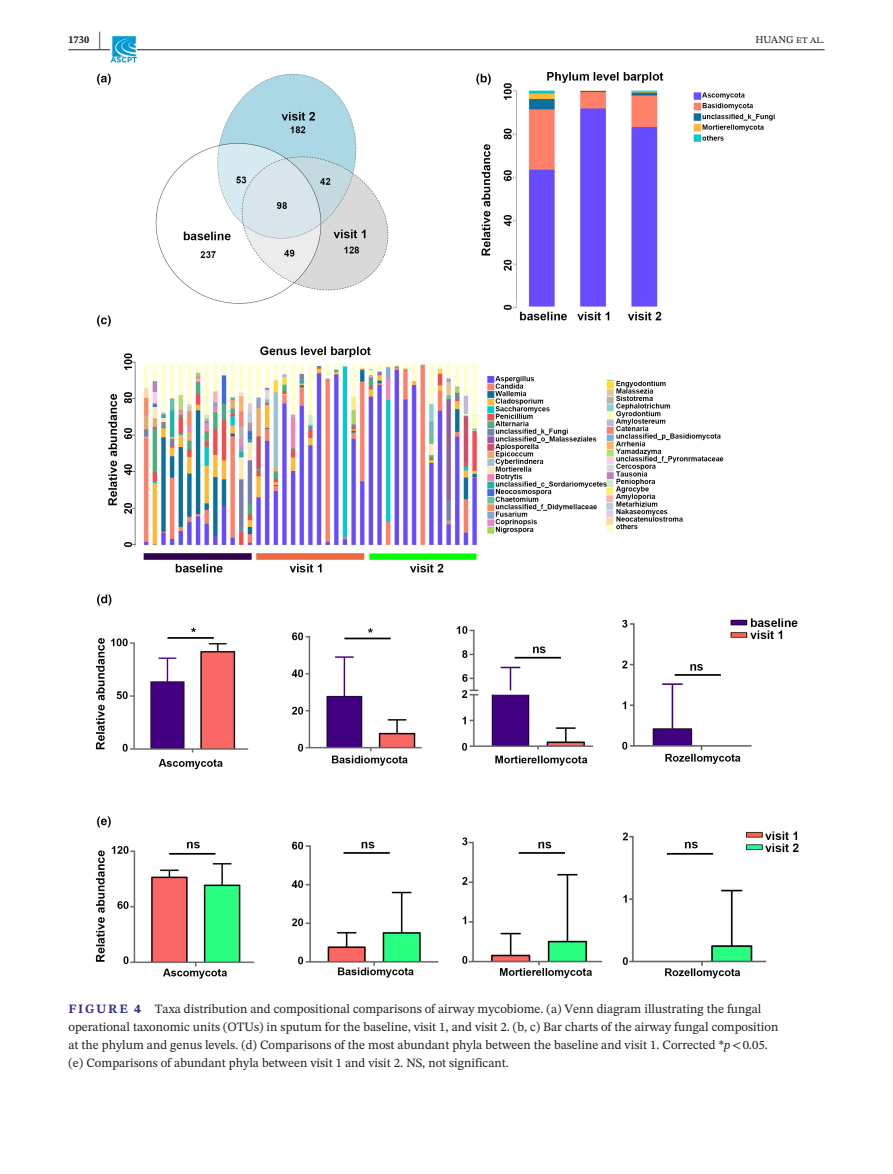
<style>
.page{position:relative;width:893px;height:1174px;background:#fff}
.page>*{position:absolute;margin:0;border:0;box-sizing:border-box;transform-origin:0 0}
.t1{font:12.75px/18px "STIX Two Text";color:#231f20}
.t2{font:10.5px "STIX Two Text";color:#231f20}
.t3{font:700 10.5px "STIX Two Text";color:#231f20}
.s1{font-size:21px}
.s2{font-weight:700;color:#2c2d8c}
.s3{font-style:italic}
</style>
<div class="page">
<hr style="left:68px;top:49px;width:756px;height:1px;background:#231f20">
<img style="left:111px;top:37px;width:25px;height:25px">
<img style="left:95px;top:72px;width:704px;height:907px">
<p class="t3" style="left:68px;top:32px;width:34px">1730 <span class="s1">|</span></p>
<p class="t2" style="left:755px;top:32px;width:71px">HUANG et al.</p>
<p class="t1" style="left:68px;top:999px;width:711px"><span class="s2">FIGURE 4</span> Taxa distribution and compositional comparisons of airway mycobiome. (a) Venn diagram illustrating the fungal operational taxonomic units (OTUs) in sputum for the baseline, visit 1, and visit 2. (b, c) Bar charts of the airway fungal composition at the phylum and genus levels. (d) Comparisons of the most abundant phyla between the baseline and visit 1. Corrected *<span class="s3">p</span>&lt;0.05. (e) Comparisons of abundant phyla between visit 1 and visit 2. NS, not significant.</p>
</div>
